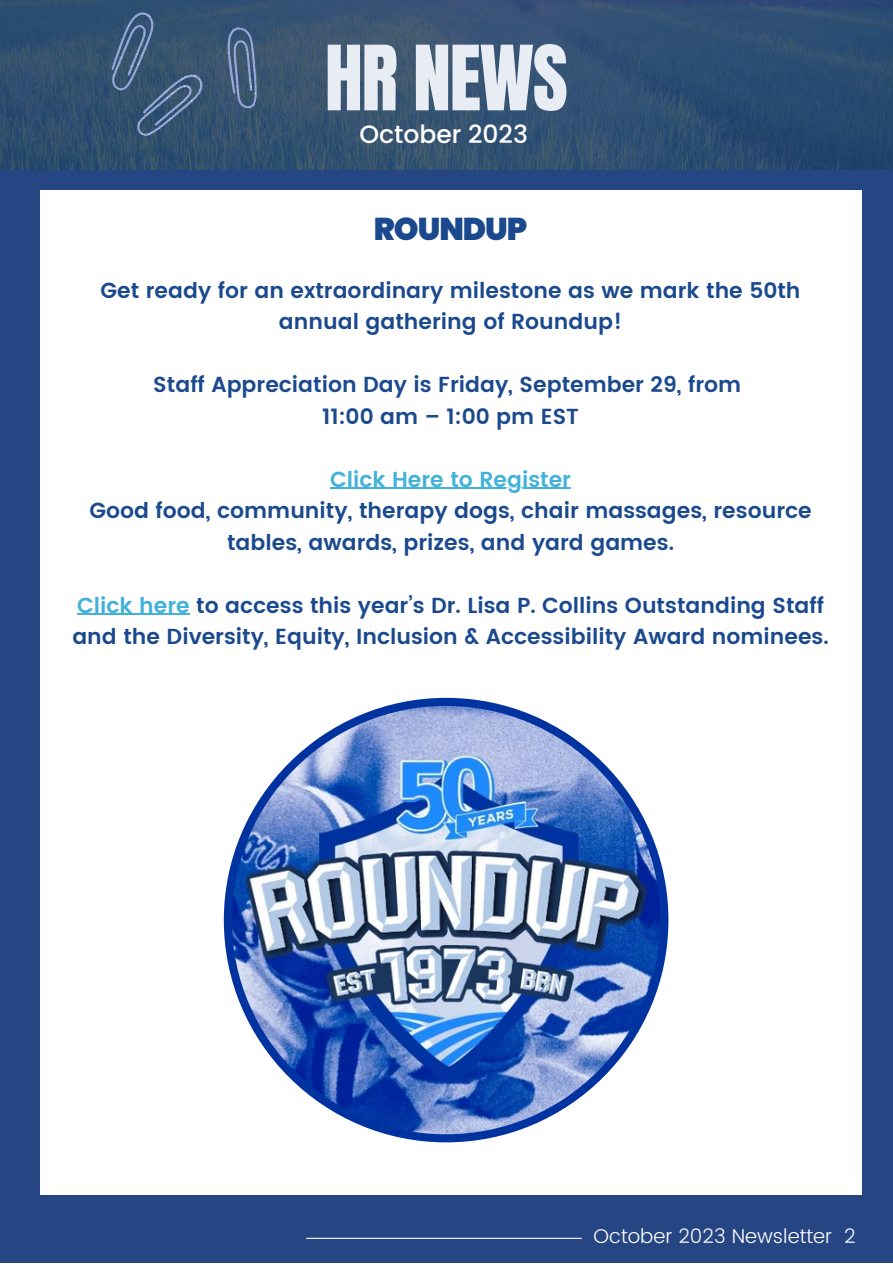
<style>
.page{position:relative;width:893px;height:1264px;background:#fff}
.page>*{position:absolute;margin:0;border:0;box-sizing:border-box;transform-origin:0 0}
.t1{font:76.5px "Anton";letter-spacing:-.02em;color:#e8ecf3}
.t2{font:900 31.5px "Poppins";letter-spacing:-.035em;color:#1a498e}
.t3{font:500 25.05px "Poppins";color:#fff}
.t4{font:600 21.75px/31.5px "Poppins";color:#1a498e;text-align:center}
.t5{font:600 21.75px "Poppins";color:#42b2db}
.t6{font:300 19.95px "Poppins";color:#fff}
.s1{color:#42b2db}
</style>
<div class="page">
<div style="left:0;top:0;width:892px;height:1262px;background:#254583"></div>
<img style="left:0;top:0;width:892px;height:170px">
<div style="left:40px;top:191px;width:821px;height:1004px;background:#fff"></div>
<svg style="left:98px;top:0;width:174px;height:160px;background:#3b5876"></svg>
<hr style="left:306px;top:1237px;width:275px;height:1px;background:#fff">
<hr style="left:330px;top:488px;width:241px;height:1px;background:#42b2db">
<hr style="left:77px;top:614px;width:113px;height:1px;background:#42b2db">
<img style="left:224px;top:697px;width:444px;height:445px">
<p class="t1" style="left:325px;top:23px;width:244px">HR NEWS</p>
<p class="t3" style="left:359px;top:116px;width:170px">October 2023</p>
<p class="t2" style="left:374px;top:207px;width:155px">ROUNDUP</p>
<p class="t4" style="left:101px;top:274px;width:701px">Get ready for an extraordinary milestone as we mark the 50th annual gathering of Roundup!</p>
<p class="t4" style="left:153px;top:369px;width:589px">Staff Appreciation Day is Friday, September 29, from</p>
<p class="t4" style="left:322px;top:400px;width:258px">11:00 am – 1:00 pm EST</p>
<p class="t5" style="left:330px;top:466px;width:242px">Click Here to Register</p>
<p class="t4" style="left:89px;top:495px;width:723px">Good food, community, therapy dogs, chair massages, resource tables, awards, prizes, and yard games.</p>
<p class="t4" style="left:72px;top:589px;width:757px;text-align:left"><span class="s1">Click here</span> to access this year’s Dr. Lisa P. Collins Outstanding Staff and the Diversity, Equity, Inclusion &amp; Accessibility Award nominees.</p>
<p class="t6" style="left:593px;top:1224px;width:264px">October 2023 Newsletter 2</p>
</div>
